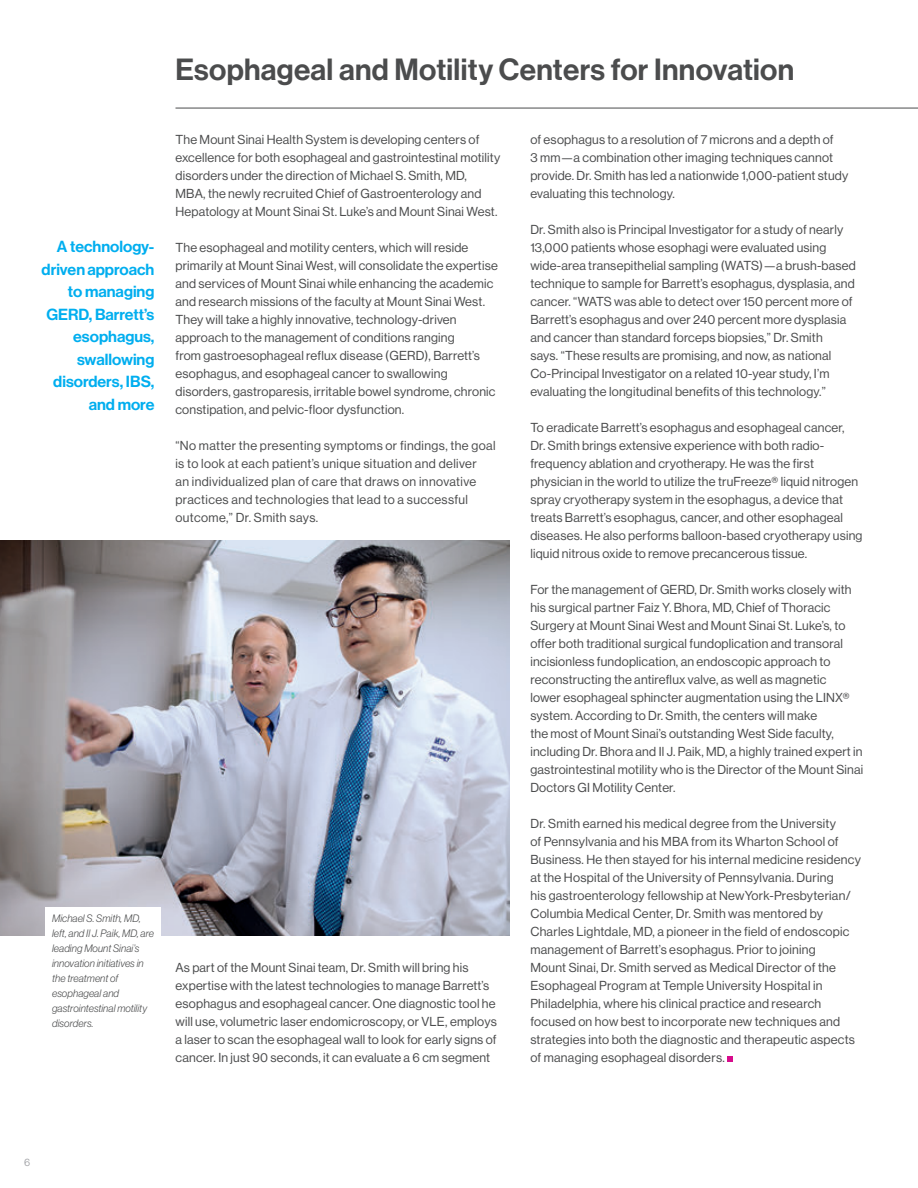
<style>
.page{position:relative;width:918px;height:1188px;background:#fff}
.page>*{position:absolute;margin:0;border:0;box-sizing:border-box;transform-origin:0 0}
.t1{font:30px "N Haas Grotesk DS Std 65 Md";letter-spacing:.01em;color:#4b4c4d}
.t2{font:15.75px/22.5px "N Haas Grotesk DS Std 65 Md";color:#00aeef;text-align:right}
.t3{font:12.75px/18px "N Haas Grotesk DS Std 55 Rg";letter-spacing:.015em;color:#4b4c4d}
.t4{font:10.5px/15px "N Haas Grotesk DS Std 46 Lt It";letter-spacing:.01em;color:#4b4c4d}
.t5{font:10.5px "N Haas Grotesk DS Std 55 Rg";color:#a3a4a8}
</style>
<div class="page">
<hr style="left:176px;top:108px;width:742px;height:1px;background:#4b4c4d">
<svg style="left:727px;top:1056px;width:6px;height:6px"></svg>
<img style="left:0;top:540px;width:509px;height:396px">
<div style="left:45px;top:907px;width:116px;height:141px;background:#fff"></div>
<p class="t2" style="left:42px;top:236px;width:114px">A technology&shy;driven approach to managing<br>GERD, Barrett’s esophagus, swallowing disorders, IBS, and more</p>
<p class="t4" style="left:52px;top:911px;width:104px">Michael S. Smith, MD, left, and Il J. Paik, MD, are leading Mount Sinai’s innovation initiatives in the treatment of esophageal and gastrointestinal motility disorders.</p>
<h1 class="t1" style="left:176px;top:52px;width:620px">Esophageal and Motility Centers for Innovation</h1>
<p class="t3" style="left:176px;top:131px;width:326px">The Mount Sinai Health System is developing centers of excellence for both esophageal and gastrointestinal motility disorders under the direction of Michael S. Smith, MD,<br>MBA, the newly recruited Chief of Gastroenterology and Hepatology at Mount Sinai St. Luke’s and Mount Sinai West.</p>
<p class="t3" style="left:176px;top:239px;width:324px">The esophageal and motility centers, which will reside primarily at Mount Sinai West, will consolidate the expertise and services of Mount Sinai while enhancing the academic and research missions of the faculty at Mount Sinai West.<br>They will take a highly innovative, technology-driven approach to the management of conditions ranging<br>from gastroesophageal reflux disease (GERD), Barrett’s esophagus, and esophageal cancer to swallowing disorders, gastroparesis, irritable bowel syndrome, chronic constipation, and pelvic-floor dysfunction.</p>
<p class="t3" style="left:176px;top:437px;width:322px">“No matter the presenting symptoms or findings, the goal is to look at each patient’s unique situation and deliver<br>an individualized plan of care that draws on innovative practices and technologies that lead to a successful outcome,” Dr. Smith says.</p>
<p class="t3" style="left:176px;top:959px;width:323px">As part of the Mount Sinai team, Dr. Smith will bring his expertise with the latest technologies to manage Barrett’s esophagus and esophageal cancer. One diagnostic tool he will use, volumetric laser endomicroscopy, or VLE, employs a laser to scan the esophageal wall to look for early signs of cancer. In just 90 seconds, it can evaluate a 6 cm segment</p>
<p class="t3" style="left:530px;top:131px;width:319px">of esophagus to a resolution of 7 microns and a depth of<br>3 mm—a combination other imaging techniques cannot provide. Dr. Smith has led a nationwide 1,000-patient study evaluating this technology.</p>
<p class="t3" style="left:530px;top:221px;width:327px">Dr. Smith also is Principal Investigator for a study of nearly 13,000 patients whose esophagi were evaluated using wide-area transepithelial sampling (WATS)—a brush-based technique to sample for Barrett’s esophagus, dysplasia, and cancer. “WATS was able to detect over 150 percent more of Barrett’s esophagus and over 240 percent more dysplasia and cancer than standard forceps biopsies,” Dr. Smith<br>says. “These results are promising, and now, as national Co-Principal Investigator on a related 10-year study, I’m evaluating the longitudinal benefits of this technology.”</p>
<p class="t3" style="left:530px;top:419px;width:334px">To eradicate Barrett’s esophagus and esophageal cancer, Dr. Smith brings extensive experience with both radio&shy;frequency ablation and cryotherapy. He was the first physician in the world to utilize the truFreeze® liquid nitrogen spray cryotherapy system in the esophagus, a device that treats Barrett’s esophagus, cancer, and other esophageal diseases. He also performs balloon-based cryotherapy using liquid nitrous oxide to remove precancerous tissue.</p>
<p class="t3" style="left:530px;top:581px;width:334px">For the management of GERD, Dr. Smith works closely with his surgical partner Faiz Y. Bhora, MD, Chief of Thoracic Surgery at Mount Sinai West and Mount Sinai St. Luke’s, to offer both traditional surgical fundoplication and transoral incisionless fundoplication, an endoscopic approach to reconstructing the antireflux valve, as well as magnetic<br>lower esophageal sphincter augmentation using the LINX® system. According to Dr. Smith, the centers will make<br>the most of Mount Sinai’s outstanding West Side faculty, including Dr. Bhora and Il J. Paik, MD, a highly trained expert in gastrointestinal motility who is the Director of the Mount Sinai Doctors GI Motility Center.</p>
<p class="t3" style="left:530px;top:815px;width:332px">Dr. Smith earned his medical degree from the University<br>of Pennsylvania and his MBA from its Wharton School of Business. He then stayed for his internal medicine residency at the Hospital of the University of Pennsylvania. During<br>his gastroenterology fellowship at NewYork-Presbyterian/ Columbia Medical Center, Dr. Smith was mentored by Charles Lightdale, MD, a pioneer in the field of endoscopic management of Barrett’s esophagus. Prior to joining<br>Mount Sinai, Dr. Smith served as Medical Director of the Esophageal Program at Temple University Hospital in Philadelphia, where his clinical practice and research focused on how best to incorporate new techniques and strategies into both the diagnostic and therapeutic aspects of managing esophageal disorders.</p>
<p class="t5" style="left:24px;top:1157px;width:8px">6</p>
</div>
